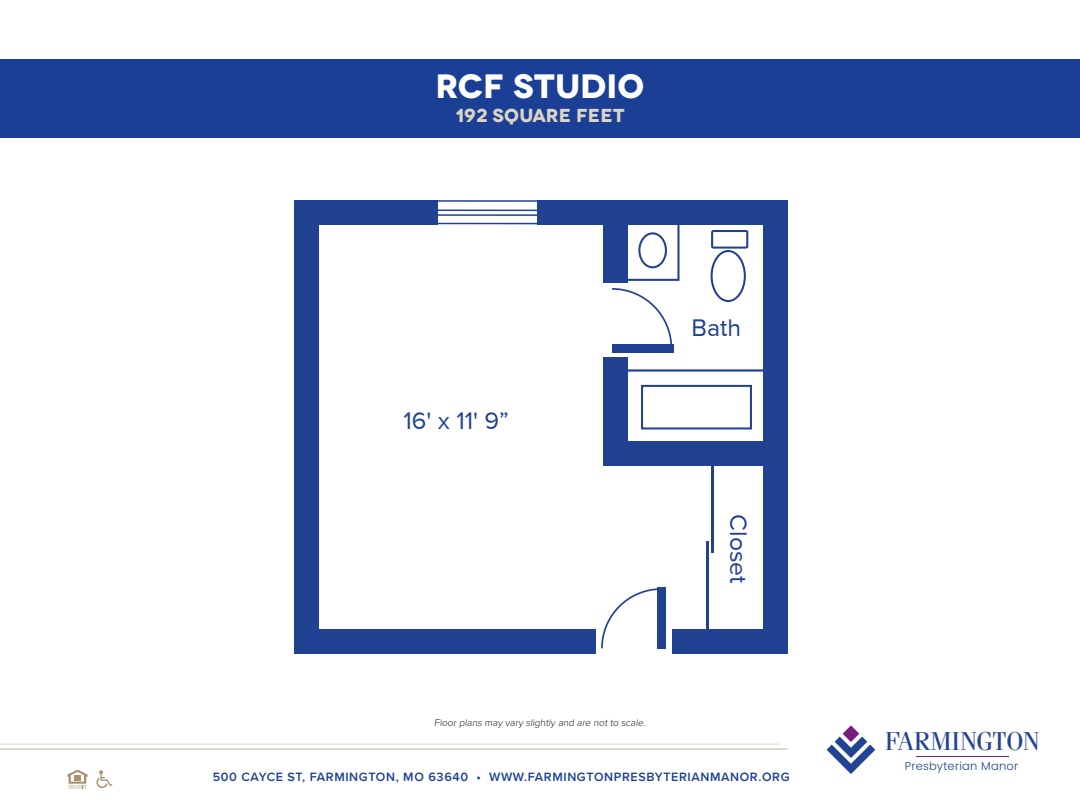
<style>
.page{position:relative;width:1080px;height:810px;background:#fff}
.page>*{position:absolute;margin:0;border:0;box-sizing:border-box;transform-origin:0 0}
.Paragraph_Style_2{font:700 33.75px "Novecentowide";color:#fff}
.t1{font:25.88px "Fenice";letter-spacing:-.005em;color:#214393}
.t2{font:24.75px "Proxima Nova";color:#214292}
.Paragraph_Style_2-2{font:700 18.75px "Novecentowide";letter-spacing:.01em;color:#dcd4c5}
.t3{font:600 12.5px "Proxima Nova";letter-spacing:.05em;color:#1b3f94}
.t4{font:300 11.38px "Poppins";letter-spacing:.02em;color:#214393}
.t5{font:300 10px "Proxima Nova";color:#231f20}
</style>
<div class="page">
<div style="left:0;top:59px;width:1080px;height:78px;background:#1b3f94"></div>
<svg style="left:68px;top:770px;width:20px;height:19px"></svg>
<svg style="left:96px;top:770px;width:16px;height:18px"></svg>
<hr style="left:0;top:744px;width:779px;height:1px;background:#a7996e">
<hr style="left:0;top:748px;width:787px;height:2px;background:#a7996e">
<svg style="left:827px;top:725px;width:48px;height:49px"></svg>
<hr style="left:916px;top:756px;width:92px;height:1px;background:#781d7d">
<div style="left:295px;top:200px;width:24px;height:453px;background:#214292"></div>
<div style="left:295px;top:629px;width:300px;height:24px;background:#214292"></div>
<div style="left:295px;top:200px;width:143px;height:24px;background:#214292"></div>
<div style="left:537px;top:200px;width:251px;height:24px;background:#214292"></div>
<div style="left:763px;top:200px;width:25px;height:452px;background:#214292"></div>
<div style="left:672px;top:629px;width:116px;height:24px;background:#214292"></div>
<div style="left:603px;top:441px;width:178px;height:24px;background:#214292"></div>
<div style="left:603px;top:357px;width:24px;height:108px;background:#214292"></div>
<div style="left:603px;top:210px;width:24px;height:73px;background:#214292"></div>
<hr style="left:386px;top:200px;width:198px;height:2px;background:#214292">
<hr style="left:387px;top:223px;width:197px;height:1px;background:#214292">
<hr style="left:389px;top:209px;width:198px;height:2px;background:#214292">
<hr style="left:389px;top:214px;width:197px;height:2px;background:#214292">
<svg style="left:612px;top:288px;width:60px;height:56px"></svg>
<div style="left:612px;top:344px;width:61px;height:9px;background:#214292"></div>
<svg style="left:711px;top:230px;width:37px;height:72px"></svg>
<svg style="left:627px;top:224px;width:53px;height:57px"></svg>
<svg style="left:627px;top:369px;width:136px;height:72px"></svg>
<svg style="left:601px;top:588px;width:56px;height:60px"></svg>
<div style="left:657px;top:587px;width:9px;height:62px;background:#214292"></div>
<hr style="left:711px;top:459px;width:2px;height:94px;background:#214292">
<hr style="left:707px;top:541px;width:2px;height:94px;background:#214292">
<p class="Paragraph_Style_2" style="left:436px;top:65px;width:210px">RCF STUDIO</p>
<p class="Paragraph_Style_2-2" style="left:455px;top:104px;width:171px">192 SQUARE FEET</p>
<p class="t2" style="left:404px;top:407px;width:107px">16' x 11' 9”</p>
<p class="t2" style="left:692px;top:314px;width:51px">Bath</p>
<p class="t2" style="left:752px;top:514px;width:71px;rotate:90deg">Closet</p>
<p class="t5" style="left:434px;top:715px;width:215px">Floor plans may vary slightly and are not to scale.</p>
<p class="t3" style="left:213px;top:768px;width:578px">500 CAYCE ST, FARMINGTON, MO 63640 • WWW.FARMINGTONPRESBYTERIANMANOR.ORG</p>
<h2 class="t1" style="left:885px;top:725px;width:156px">FARMINGTON</h2>
<p class="t4" style="left:905px;top:759px;width:115px">Presbyterian Manor</p>
</div>
